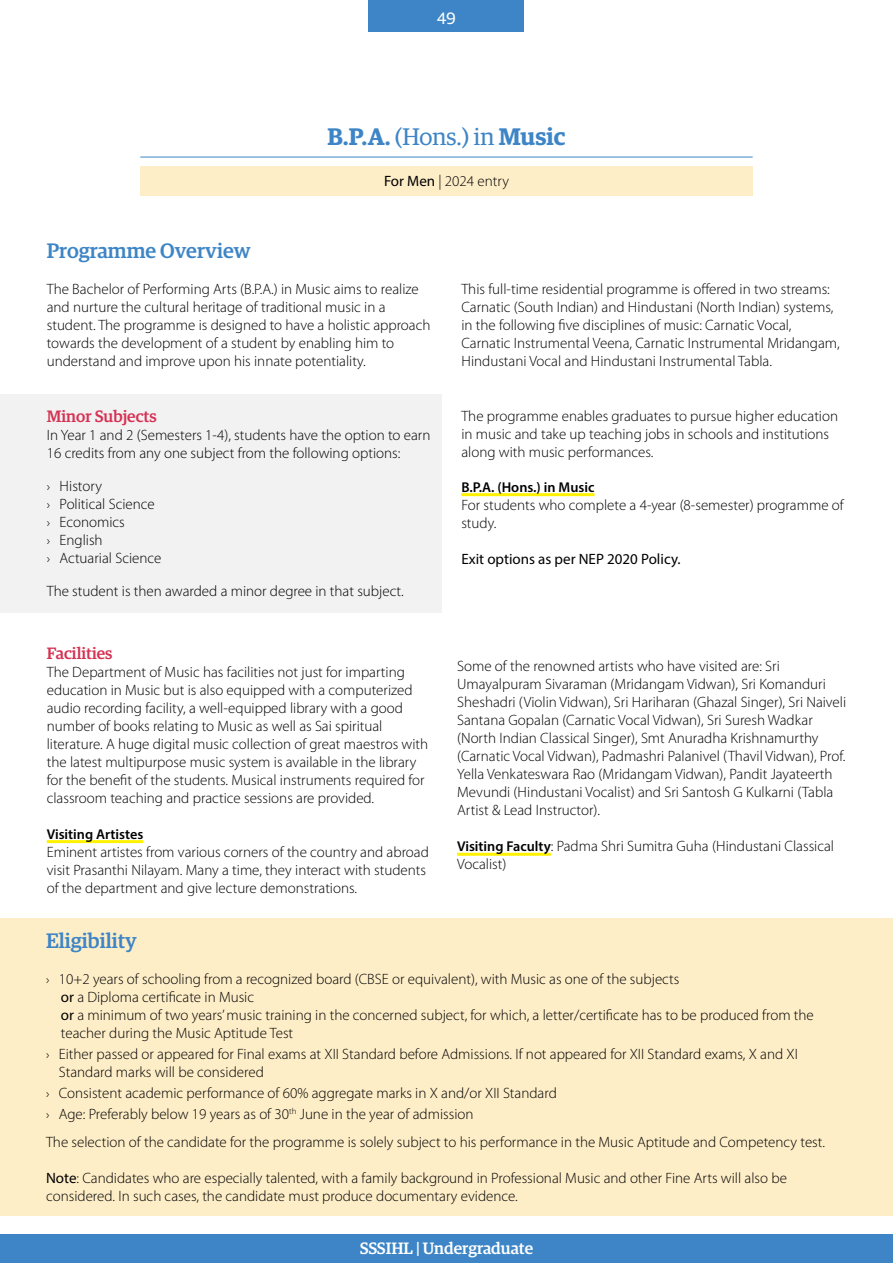
<style>
.page{position:relative;width:893px;height:1263px;background:#fff}
.page>*{position:absolute;margin:0;border:0;box-sizing:border-box;transform-origin:0 0}
.t1{font:600 24px "Guardian Egyptian";color:#3d85c6}
.t2{font:500 21px "Guardian Egyptian";color:#3d85c6}
.t3{font:500 16.5px "Guardian Egyptian";color:#d53353}
.t4{font:500 16.5px "Guardian Egyptian";color:#fff}
.t5{font:16.5px "Guardian Sans";color:#fff}
.t6{font:300 15px/18px "Myriad Pro";color:#000}
.t7{font:15px "Myriad Pro";color:#000}
.t8{font:600 14.25px "Myriad Pro";color:#000}
.s1{font-weight:400}
.s2{font-size:13.5px}
.s3{font-weight:600;font-size:14.25px}
</style>
<div class="page">
<div style="left:0;top:1234px;width:893px;height:29px;background:#3d85c6"></div>
<div style="left:369px;top:0;width:155px;height:32px;background:#3d85c6"></div>
<div style="left:0;top:395px;width:442px;height:218px;background:#f2f2f3"></div>
<div style="left:140px;top:166px;width:613px;height:30px;background:#feeec8"></div>
<hr style="left:140px;top:157px;width:613px;height:1px;background:#3d85c6">
<div style="left:0;top:919px;width:893px;height:297px;background:#feeec8"></div>
<hr style="left:461px;top:493px;width:133px;height:3px;background:#fff200">
<hr style="left:47px;top:840px;width:96px;height:3px;background:#fff200">
<hr style="left:457px;top:853px;width:94px;height:3px;background:#fff200">
<p class="t5" style="left:437px;top:6px;width:20px">49</p>
<h1 class="t1" style="left:327px;top:119px;width:240px">B.P.A. <span class="s1">(Hons.) in</span> Music</h1>
<p class="t6" style="left:384px;top:172px;width:126px"><span class="s1">For Men</span> | 2024 entry</p>
<h2 class="t2" style="left:47px;top:236px;width:205px">Programme Overview</h2>
<p class="t6" style="left:47px;top:280px;width:385px">The Bachelor of Performing Arts (B.P.A.) in Music aims to realize and nurture the cultural heritage of traditional music in a student. The programme is designed to have a holistic approach towards the development of a student by enabling him to understand and improve upon his innate potentiality.</p>
<p class="t6" style="left:461px;top:280px;width:380px">This full-time residential programme is offered in two streams:<br>Carnatic (South Indian) and Hindustani (North Indian) systems, in the following five disciplines of music: Carnatic Vocal, Carnatic Instrumental Veena, Carnatic Instrumental Mridangam, Hindustani Vocal and Hindustani Instrumental Tabla.</p>
<p class="t3" style="left:47px;top:405px;width:112px">Minor Subjects</p>
<p class="t6" style="left:47px;top:427px;width:385px">In Year 1 and 2 (Semesters 1-4), students have the option to earn<br>16 credits from any one subject from the following options:</p>
<p class="t6" style="left:47px;top:478px;width:116px"><span class="s2">›</span> History<br><span class="s2">›</span> Political Science <span class="s2">›</span> Economics<br><span class="s2">›</span> English<br><span class="s2">›</span> Actuarial Science</p>
<p class="t6" style="left:47px;top:583px;width:358px">The student is then awarded a minor degree in that subject.</p>
<p class="t3" style="left:47px;top:641px;width:67px">Facilities</p>
<p class="t6" style="left:47px;top:663px;width:383px">The Department of Music has facilities not just for imparting education in Music but is also equipped with a computerized audio recording facility, a well-equipped library with a good number of books relating to Music as well as Sai spiritual literature. A huge digital music collection of great maestros with the latest multipurpose music system is available in the library for the benefit of the students. Musical instruments required for classroom teaching and practice sessions are provided.</p>
<p class="t8" style="left:47px;top:825px;width:98px">Visiting Artistes</p>
<p class="t6" style="left:47px;top:843px;width:384px">Eminent artistes from various corners of the country and abroad visit Prasanthi Nilayam. Many a time, they interact with students of the department and give lecture demonstrations.</p>
<p class="t6" style="left:461px;top:407px;width:378px">The programme enables graduates to pursue higher education in music and take up teaching jobs in schools and institutions along with music performances.</p>
<p class="t8" style="left:461px;top:478px;width:135px">B.P.A. (Hons.) in Music</p>
<p class="t6" style="left:461px;top:496px;width:384px">For students who complete a 4-year (8-semester) programme of study.</p>
<p class="t7" style="left:461px;top:549px;width:221px">Exit options as per NEP 2020 Policy.</p>
<p class="t6" style="left:457px;top:657px;width:391px">Some of the renowned artists who have visited are: Sri Umayalpuram Sivaraman (Mridangam Vidwan), Sri Komanduri Sheshadri (Violin Vidwan), Sri Hariharan (Ghazal Singer), Sri Naiveli Santana Gopalan (Carnatic Vocal Vidwan), Sri Suresh Wadkar (North Indian Classical Singer), Smt Anuradha Krishnamurthy (Carnatic Vocal Vidwan), Padmashri Palanivel (Thavil Vidwan), Prof.<br>Yella Venkateswara Rao (Mridangam Vidwan), Pandit Jayateerth Mevundi (Hindustani Vocalist) and Sri Santosh G Kulkarni (Tabla Artist &amp; Lead Instructor).</p>
<p class="t6" style="left:457px;top:837px;width:378px"><span class="s3">Visiting Faculty</span>: Padma Shri Sumitra Guha (Hindustani Classical<br>Vocalist)</p>
<h2 class="t2" style="left:46px;top:925px;width:92px">Eligibility</h2>
<p class="t6" style="left:61px;top:970px;width:754px;text-indent:-15px"><span class="s2">›</span> 10+2 years of schooling from a recognized board (CBSE or equivalent), with Music as one of the subjects<br><span class="s1">or</span> a Diploma certificate in Music<br><span class="s1">or</span> a minimum of two years’ music training in the concerned subject, for which, a letter/certificate has to be produced from the teacher during the Music Aptitude Test</p>
<p class="t6" style="left:59px;top:1045px;width:741px;text-indent:-13px"><span class="s2">›</span> Either passed or appeared for Final exams at XII Standard before Admissions. If not appeared for XII Standard exams, X and XI<br>Standard marks will be considered</p>
<p class="t6" style="left:46px;top:1082px;width:512px;line-height:21px"><span class="s2">›</span> Consistent academic performance of 60% aggregate marks in X and/or XII Standard <span class="s2">›</span> Age: Preferably below 19 years as of 30<sup>th</sup> June in the year of admission</p>
<p class="t6" style="left:46px;top:1133px;width:780px">The selection of the candidate for the programme is solely subject to his performance in the Music Aptitude and Competency test.</p>
<p class="t6" style="left:46px;top:1169px;width:742px"><span class="s1">Note</span>: Candidates who are especially talented, with a family background in Professional Music and other Fine Arts will also be considered. In such cases, the candidate must produce documentary evidence.</p>
<p class="t4" style="left:360px;top:1236px;width:175px">SSSIHL | Undergraduate</p>
</div>
